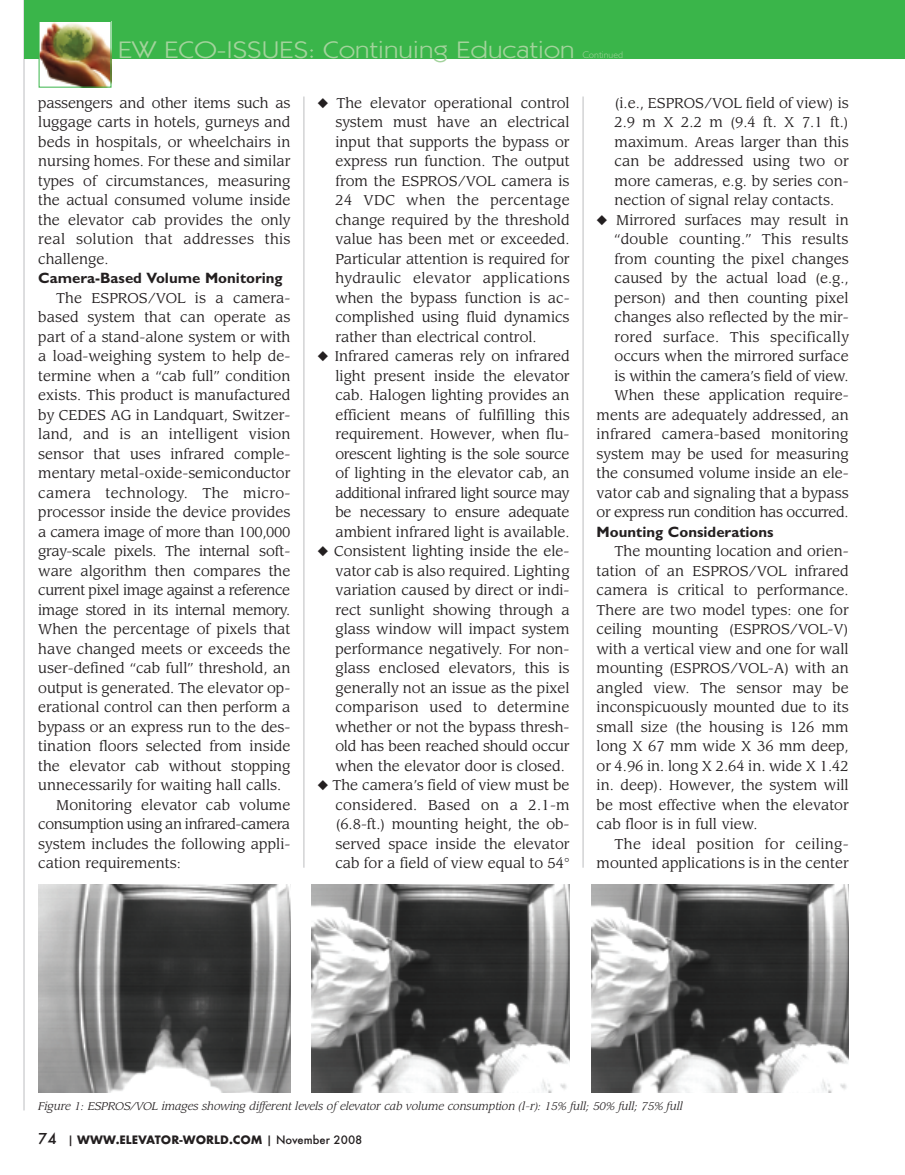
<style>
.page{position:relative;width:905px;height:1175px;background:#fff}
.page>*{position:absolute;margin:0;border:0;box-sizing:border-box;transform-origin:0 0}
.t1{font:24px "Kabel";color:#a3d39c;scale:1.2 1}
.t2{font:700 15px "Gentle Sans";color:#231f20}
.t3{font:13.95px/19.5px "Leawood";color:#231f20;text-align:justify}
.t4{font:13.95px "Leawood";letter-spacing:-.03em;color:#231f20}
.t5{font:13.95px "Leawood";letter-spacing:-.025em;color:#231f20}
.t6{font:13.95px "Leawood";letter-spacing:.025em;color:#231f20}
.t7{font:700 12.75px "Futura T";color:#231f20}
.t8{font:italic 10.95px "Leawood";color:#231f20}
.t9{font:300 9.75px "Gentle Sans";color:#a3d39c}
.s1{font-weight:500;font-size:16.5px}
.s2{font-weight:500}
</style>
<div class="page">
<hr style="left:24px;top:0;width:1px;height:1110px;background:#bcbdc0">
<hr style="left:24px;top:58px;width:880px;height:1px;background:#bcbdc0">
<hr style="left:303px;top:96px;width:1px;height:771px;background:#bcbdc0">
<hr style="left:582px;top:96px;width:1px;height:771px;background:#bcbdc0">
<img style="left:38px;top:884px;width:252px;height:208px">
<img style="left:312px;top:884px;width:257px;height:208px">
<img style="left:592px;top:884px;width:256px;height:208px">
<div style="left:24px;top:0;width:880px;height:58px;background:#3ab54a"></div>
<img style="left:41px;top:23px;width:68px;height:62px">
<div style="left:39px;top:21px;width:72px;height:66px;border:1px solid #3ab54a"></div>
<h1 class="t1" style="left:118px;top:41px;width:382px">EW ECO-ISSUES: Continuing Education</h1>
<p class="t9" style="left:582px;top:49px;width:42px">Continued</p>
<p class="t3" style="left:38px;top:94px;width:254px">passengers and other items such as luggage carts in hotels, gurneys and beds in hospitals, or wheelchairs in nursing homes. For these and similar types of circumstances, measuring the actual consumed volume inside the elevator cab provides the only real solution that addresses this challenge.</p>
<p class="t2" style="left:38px;top:269px;width:246px">Camera-Based Volume Monitoring</p>
<p class="t3" style="left:56px;top:289px;width:236px">The ESPROS/VOL is a camera-</p>
<p class="t3" style="left:38px;top:309px;width:254px">based system that can operate as</p>
<p class="t3" style="left:38px;top:328px;width:254px">part of a stand-alone system or with</p>
<p class="t3" style="left:38px;top:348px;width:254px">a load-weighing system to help de-</p>
<p class="t3" style="left:38px;top:367px;width:254px">termine when a “cab full” condition</p>
<p class="t3" style="left:38px;top:387px;width:254px">exists. This product is manufactured</p>
<p class="t3" style="left:38px;top:406px;width:254px">by CEDES AG in Landquart, Switzer-</p>
<p class="t3" style="left:38px;top:426px;width:254px">land, and is an intelligent vision</p>
<p class="t3" style="left:38px;top:445px;width:254px">sensor that uses infrared comple-</p>
<p class="t3" style="left:38px;top:465px;width:254px">mentary metal-oxide-semiconductor</p>
<p class="t6" style="left:38px;top:486px;width:254px">camera technology. The micro-</p>
<p class="t3" style="left:38px;top:504px;width:254px">processor inside the device provides</p>
<p class="t5" style="left:38px;top:525px;width:253px">a camera image of more than 100,000</p>
<p class="t5" style="left:38px;top:545px;width:254px">gray-scale pixels. The internal soft-</p>
<p class="t3" style="left:38px;top:562px;width:254px">ware algorithm then compares the</p>
<p class="t4" style="left:38px;top:584px;width:253px">current pixel image against a reference</p>
<p class="t4" style="left:38px;top:603px;width:254px">image stored in its internal memory.</p>
<p class="t3" style="left:38px;top:621px;width:254px">When the percentage of pixels that</p>
<p class="t3" style="left:38px;top:640px;width:254px">have changed meets or exceeds the</p>
<p class="t3" style="left:38px;top:660px;width:254px">user-defined “cab full” threshold, an</p>
<p class="t3" style="left:38px;top:679px;width:254px">output is generated. The elevator op-</p>
<p class="t3" style="left:38px;top:699px;width:254px">erational control can then perform a</p>
<p class="t3" style="left:38px;top:718px;width:254px">bypass or an express run to the des-</p>
<p class="t3" style="left:38px;top:738px;width:254px">tination floors selected from inside</p>
<p class="t3" style="left:38px;top:757px;width:254px">the elevator cab without stopping</p>
<p class="t3" style="left:38px;top:777px;width:244px">unnecessarily for waiting hall calls.</p>
<p class="t3" style="left:56px;top:796px;width:236px">Monitoring elevator cab volume</p>
<p class="t4" style="left:38px;top:818px;width:253px">consumption using an infrared-camera</p>
<p class="t3" style="left:38px;top:835px;width:254px">system includes the following appli-</p>
<p class="t3" style="left:38px;top:855px;width:144px">cation requirements:</p>
<p class="t3" style="left:335px;top:94px;width:236px;text-indent:-18px">◆ The elevator operational control system must have an electrical input that supports the bypass or express run function. The output from the ESPROS/VOL camera is 24 VDC when the percentage change required by the threshold value has been met or exceeded.<br>Particular attention is required for hydraulic elevator applications when the bypass function is ac&shy;complished using fluid dynamics rather than electrical control.</p>
<p class="t3" style="left:335px;top:348px;width:236px;text-indent:-18px">◆ Infrared cameras rely on infrared light present inside the elevator cab. Halogen lighting provides an efficient means of fulfilling this requirement. However, when flu&shy;orescent lighting is the sole source of lighting in the elevator cab, an additional infrared light source may be necessary to ensure adequate ambient infrared light is available.</p>
<p class="t3" style="left:335px;top:543px;width:236px;text-indent:-18px">◆ Consistent lighting inside the ele&shy;vator cab is also required. Lighting variation caused by direct or indi&shy;rect sunlight showing through a glass window will impact system performance negatively. For non&shy;glass enclosed elevators, this is generally not an issue as the pixel comparison used to determine whether or not the bypass thresh&shy;old has been reached should occur when the elevator door is closed.</p>
<p class="t3" style="left:335px;top:777px;width:236px;text-indent:-18px">◆ The camera’s field of view must be considered. Based on a 2.1-m (6.8-ft.) mounting height, the ob&shy;served space inside the elevator cab for a field of view equal to 54°</p>
<p class="t3" style="left:614px;top:94px;width:236px">(i.e., ESPROS/VOL field of view) is 2.9 m X 2.2 m (9.4 ft. X 7.1 ft.) maximum. Areas larger than this can be addressed using two or more cameras, e.g. by series con&shy;nection of signal relay contacts.</p>
<p class="t3" style="left:596px;top:211px;width:254px;text-align:right">◆ Mirrored surfaces may result in “double counting.” This results from counting the pixel changes caused by the actual load (e.g., person) and then counting pixel changes also reflected by the mir&shy;rored surface. This specifically occurs when the mirrored surface<br>is within the camera’s field of view.<br>When these application require&shy;ments are adequately addressed, an infrared camera-based monitoring system may be used for measuring the consumed volume inside an ele&shy;vator cab and signaling that a bypass or express run condition has occurred.</p>
<p class="t2" style="left:596px;top:523px;width:178px">Mounting Considerations</p>
<p class="t3" style="left:596px;top:543px;width:254px;text-indent:18px">The mounting location and orien&shy;tation of an ESPROS/VOL infrared camera is critical to performance.<br>There are two model types: one for ceiling mounting (ESPROS/VOL-V) with a vertical view and one for wall mounting (ESPROS/VOL-A) with an angled view. The sensor may be inconspicuously mounted due to its small size (the housing is 126 mm long X 67 mm wide X 36 mm deep, or 4.96 in. long X 2.64 in. wide X 1.42 in. deep). However, the system will be most effective when the elevator cab floor is in full view.</p>
<p class="t3" style="left:596px;top:835px;width:254px;text-align:right">The ideal position for ceiling&shy;mounted applications is in the center</p>
<p class="t8" style="left:38px;top:1101px;width:646px">Figure 1: ESPROS/VOL images showing different levels of elevator cab volume consumption (l-r): 15% full; 50% full; 75% full</p>
<p class="t7" style="left:38px;top:1132px;width:326px"><span class="s1">74</span> <span class="s2">|</span> WWW.ELEVATOR-WORLD.COM <span class="s2">| November 2008</span></p>
</div>
